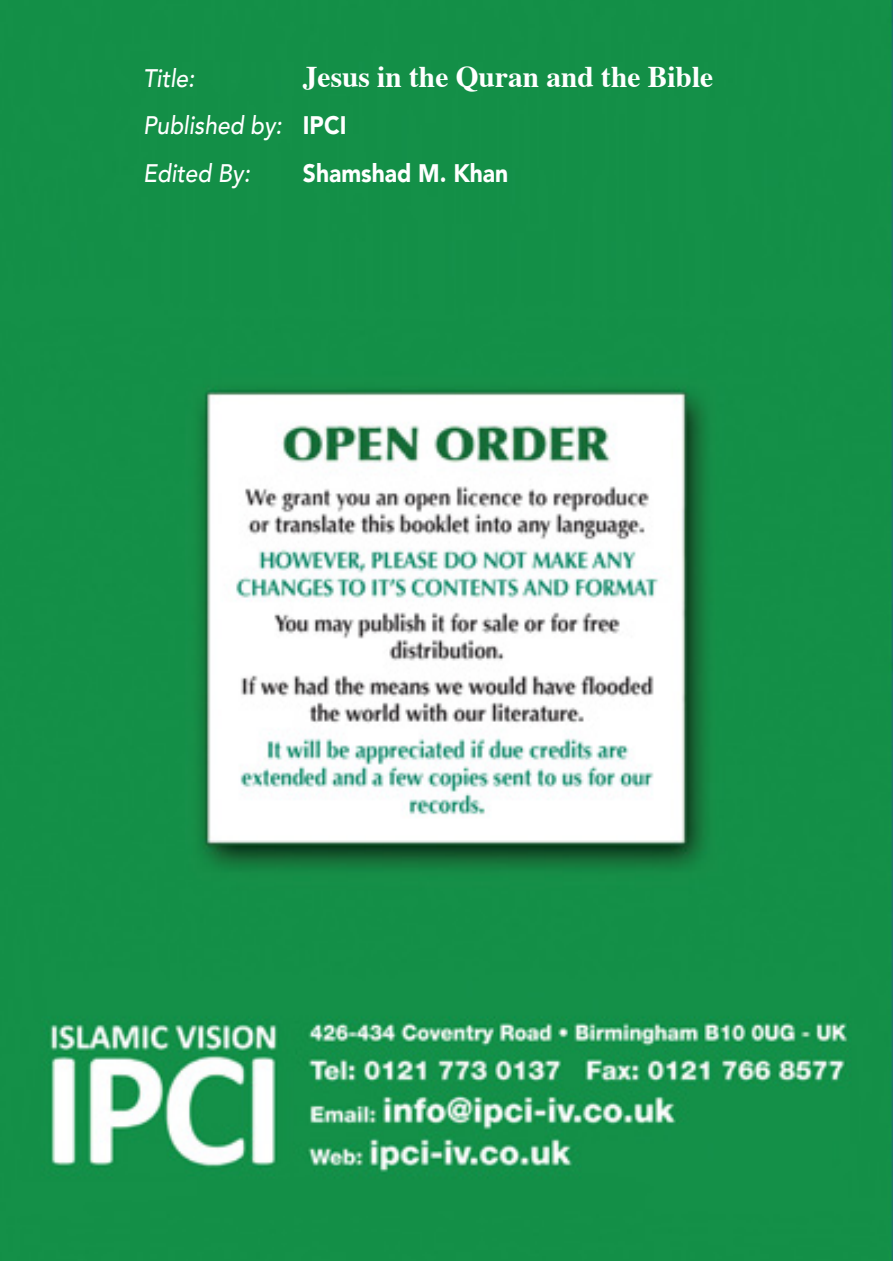
<style>
.page{position:relative;width:893px;height:1261px;background:#fff}
.page>*{position:absolute;margin:0;border:0;box-sizing:border-box;transform-origin:0 0}
.t1{font:700 30px "Times";color:#fff}
.t2{font:italic 500 25.2px/47.4px "Avenir";color:#fff;scale:.9 1}
.t3{font:900 25.2px "Avenir";color:#fff;scale:.9 1}
.s1{font-weight:900;font-style:normal}
</style>
<div class="page">
<img style="left:0;top:0;width:891px;height:1261px">
<svg style="left:889px;top:1257px;width:4px;height:4px"></svg>
<p class="t2" style="left:143px;top:55px;width:59px">Title:</p>
<p class="t1" style="left:303px;top:48px;width:412px">Jesus in the Quran and the Bible</p>
<p class="t2" style="left:143px;top:102px;width:227px">Published by: <span class="s1">IPCI<br></span>Edited By:</p>
<p class="t3" style="left:303px;top:158px;width:230px">Shamshad M. Khan</p>
</div>
